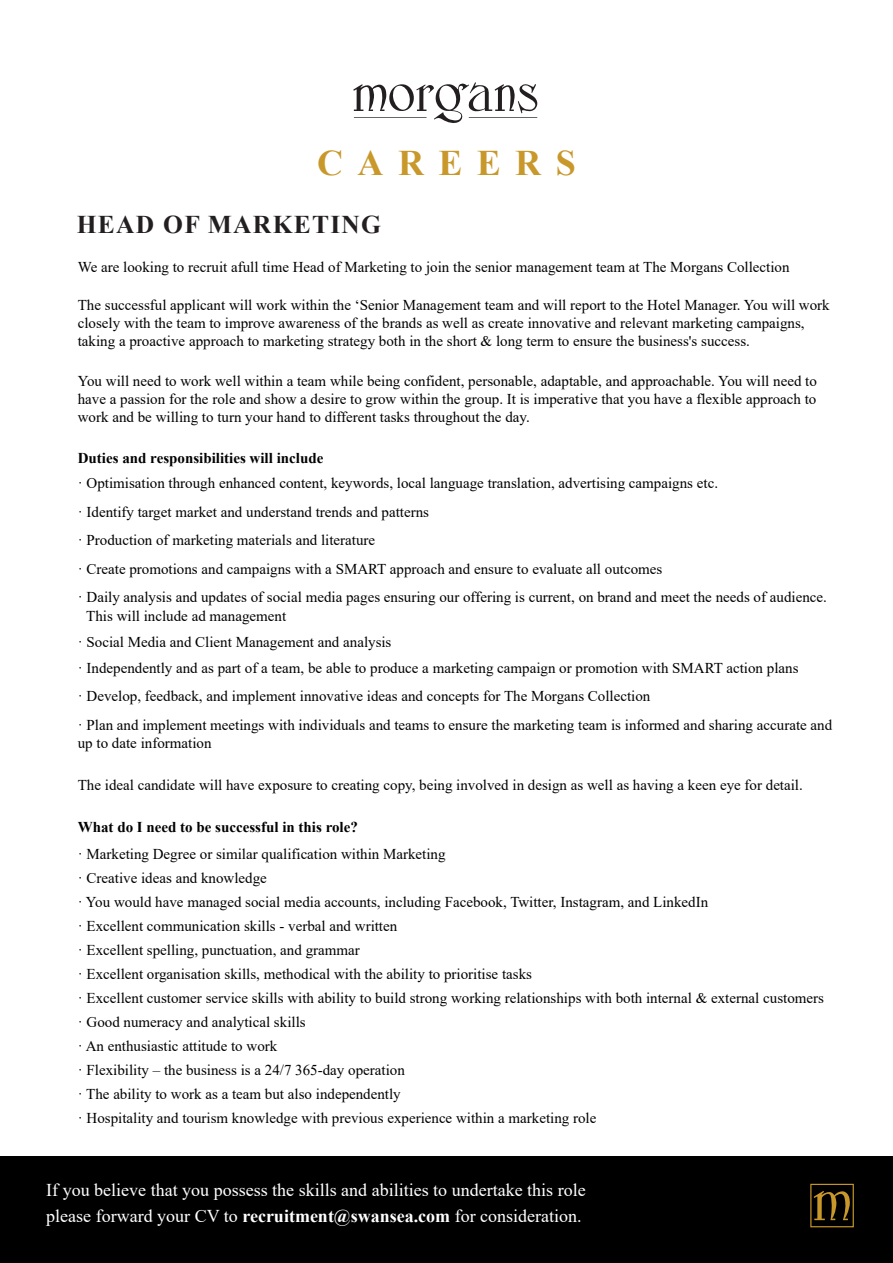
<style>
.page{position:relative;width:893px;height:1263px;background:#fff}
.page>*{position:absolute;margin:0;border:0;box-sizing:border-box;transform-origin:0 0}
.t1{font:700 36px "Times New Roman";letter-spacing:.4em;color:#c8982b}
.t2{font:700 25.5px "Times New Roman";letter-spacing:.05em;color:#231f20}
.t3{font:18px/25.5px "Times New Roman";color:#fff}
.t4{font:15px/24px "Times New Roman";color:#000001}
.t5{font:700 15px "Times New Roman";color:#000001}
.s1{font-weight:700}
</style>
<div class="page">
<div style="left:0;top:1157px;width:893px;height:106px;background:#000001"></div>
<svg style="left:813px;top:1191px;width:37px;height:29px"></svg>
<div style="left:810px;top:1184px;width:44px;height:43px;border:1px solid #c29327"></div>
<svg style="left:353px;top:82px;width:184px;height:41px"></svg>
<h1 class="t1" style="left:317px;top:137px;width:260px">CAREERS</h1>
<h2 class="t2" style="left:77px;top:206px;width:306px">HEAD OF MARKETING</h2>
<p class="t4" style="left:78px;top:255px;width:713px">We are looking to recruit afull time Head of Marketing to join the senior management team at The Morgans Collection</p>
<p class="t4" style="left:78px;top:295px;width:753px;line-height:18px">The successful applicant will work within the ‘Senior Management team and will report to the Hotel Manager. You will work closely with the team to improve awareness of the brands as well as create innovative and relevant marketing campaigns, taking a proactive approach to marketing strategy both in the short &amp; long term to ensure the business's success.</p>
<p class="t4" style="left:78px;top:372px;width:741px;line-height:18px;text-align:justify">You will need to work well within a team while being confident, personable, adaptable, and approachable. You will need to have a passion for the role and show a desire to grow within the group. It is imperative that you have a flexible approach to work and be willing to turn your hand to different tasks throughout the day.</p>
<p class="t5" style="left:78px;top:447px;width:247px">Duties and responsibilities will include</p>
<p class="t4" style="left:78px;top:468px;width:751px;line-height:28.5px">· Optimisation through enhanced content, keywords, local language translation, advertising campaigns etc.<br>· Identify target market and understand trends and patterns<br>· Production of marketing materials and literature<br>· Create promotions and campaigns with a SMART approach and ensure to evaluate all outcomes<br>· Daily analysis and updates of social media pages ensuring our offering is current, on brand and meet the needs of audience.</p>
<p class="t4" style="left:78px;top:629px;width:722px;line-height:25.5px">· Social Media and Client Management and analysis<br>· Independently and as part of a team, be able to produce a marketing campaign or promotion with SMART action plans</p>
<p class="t4" style="left:78px;top:681px;width:756px;line-height:28.5px">· Develop, feedback, and implement innovative ideas and concepts for The Morgans Collection<br>· Plan and implement meetings with individuals and teams to ensure the marketing team is informed and sharing accurate and</p>
<p class="t4" style="left:78px;top:730px;width:135px">up to date information</p>
<p class="t4" style="left:78px;top:772px;width:727px">The ideal candidate will have exposure to creating copy, being involved in design as well as having a keen eye for detail.</p>
<p class="t5" style="left:78px;top:816px;width:282px">What do I need to be successful in this role?</p>
<p class="t4" style="left:78px;top:841px;width:748px">· Marketing Degree or similar qualification within Marketing<br>· Creative ideas and knowledge<br>· You would have managed social media accounts, including Facebook, Twitter, Instagram, and LinkedIn<br>· Excellent communication skills - verbal and written<br>· Excellent spelling, punctuation, and grammar<br>· Excellent organisation skills, methodical with the ability to prioritise tasks<br>· Excellent customer service skills with ability to build strong working relationships with both internal &amp; external customers · Good numeracy and analytical skills<br>· An enthusiastic attitude to work<br>· Flexibility – the business is a 24/7 365-day operation<br>· The ability to work as a team but also independently<br>· Hospitality and tourism knowledge with previous experience within a marketing role</p>
<p class="t4" style="left:86px;top:603px;width:201px">This will include ad management</p>
<p class="t3" style="left:46px;top:1177px;width:541px">If you believe that you possess the skills and abilities to undertake this role please forward your CV to <span class="s1">recruitment@swansea.com</span> for consideration.</p>
</div>
